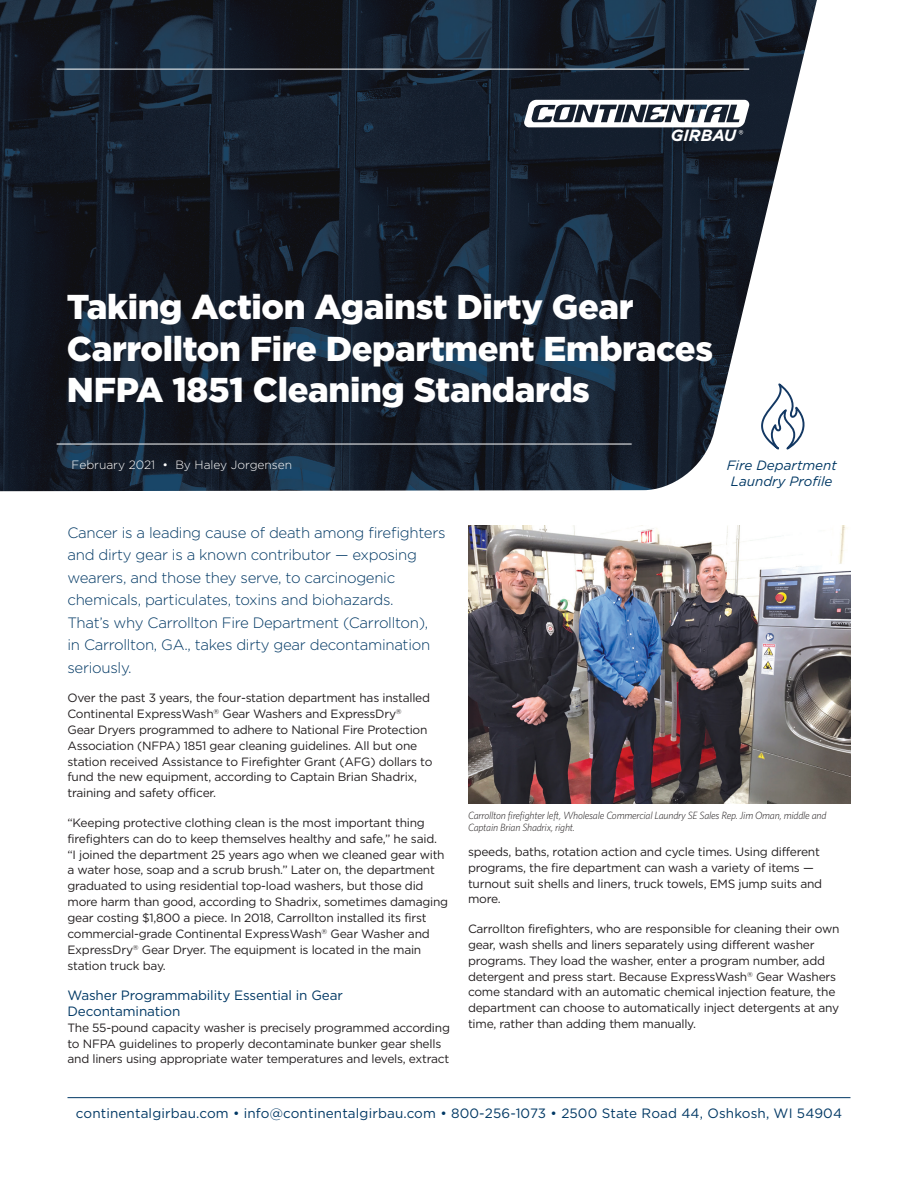
<style>
.page{position:relative;width:918px;height:1188px;background:#fff}
.page>*{position:absolute;margin:0;border:0;box-sizing:border-box;transform-origin:0 0}
.Headline{font:900 34.5px/41.4px "Gotham";letter-spacing:-.01em;color:#fff}
.t1{font:italic 700 16.2px "Gotham";color:#fff}
.First_Paragraph{font:300 15px/22.5px "Gotham";letter-spacing:-.02em;color:#003864}
.Address_Copy{font:13.5px "Gotham";letter-spacing:.01em;color:#003864}
.First_Paragraph-2{font:13.5px/16.2px "Gotham";letter-spacing:-.01em;color:#003864}
.Market_Segment{font:italic 13.5px/16.2px "Gotham";color:#003864;text-align:center}
.First_Paragraph-3{font:12px/15.9px "Gotham";letter-spacing:-.02em;color:#231f20}
.author{font:300 12px "Gotham";color:#fff}
.captions{font:italic 300 10.5px/12.6px "Whitney";letter-spacing:-.02em;color:#231f20}
</style>
<div class="page">
<img style="left:469px;top:525px;width:381px;height:279px">
<svg style="left:0;top:0;width:817px;height:492px;background:#252e39"></svg>
<hr style="left:57px;top:69px;width:692px;height:1px;background:#fff">
<svg style="left:524px;top:100px;width:225px;height:34px"></svg>
<hr style="left:57px;top:444px;width:575px;height:1px;background:#fff">
<hr style="left:68px;top:1097px;width:782px;height:1px;background:#003864">
<svg style="left:760px;top:383px;width:53px;height:67px"></svg>
<p class="t1" style="left:671px;top:126px;width:67px">GIRBAU</p>
<p class="Headline" style="left:67px;top:285px;width:648px">Taking Action Against Dirty Gear<br>Carrollton Fire Department Embraces<br>NFPA 1851 Cleaning Standards</p>
<p class="author" style="left:72px;top:458px;width:222px">February 2021 • By Haley Jorgensen</p>
<p class="Market_Segment" style="left:727px;top:457px;width:112px">Fire Department<br>Laundry Profile</p>
<p class="First_Paragraph" style="left:68px;top:521px;width:379px">Cancer is a leading cause of death among firefighters and dirty gear is a known contributor — exposing wearers, and those they serve, to carcinogenic chemicals, particulates, toxins and biohazards.<br>That’s why Carrollton Fire Department (Carrollton),<br>in Carrollton, GA., takes dirty gear decontamination seriously.</p>
<p class="First_Paragraph-3" style="left:68px;top:690px;width:366px">Over the past 3 years, the four-station department has installed Continental ExpressWash<sup>®</sup> Gear Washers and ExpressDry<sup>®<br></sup>Gear Dryers programmed to adhere to National Fire Protection Association (NFPA) 1851 gear cleaning guidelines. All but one station received Assistance to Firefighter Grant (AFG) dollars to fund the new equipment, according to Captain Brian Shadrix, training and safety officer.</p>
<p class="First_Paragraph-3" style="left:68px;top:814px;width:382px">“Keeping protective clothing clean is the most important thing firefighters can do to keep themselves healthy and safe,” he said. “I joined the department 25 years ago when we cleaned gear with a water hose, soap and a scrub brush.” Later on, the department graduated to using residential top-load washers, but those did more harm than good, according to Shadrix, sometimes damaging gear costing $1,800 a piece. In 2018, Carrollton installed its first commercial-grade Continental ExpressWash<sup>®</sup> Gear Washer and ExpressDry<sup>®</sup> Gear Dryer. The equipment is located in the main station truck bay.</p>
<p class="First_Paragraph-2" style="left:68px;top:986px;width:277px">Washer Programmability Essential in Gear<br>Decontamination</p>
<p class="First_Paragraph-3" style="left:68px;top:1019px;width:384px">The 55-pound capacity washer is precisely programmed according to NFPA guidelines to properly decontaminate bunker gear shells and liners using appropriate water temperatures and levels, extract</p>
<p class="captions" style="left:468px;top:809px;width:360px">Carrollton firefighter left, Wholesale Commercial Laundry SE Sales Rep. Jim Oman, middle and<br>Captain Brian Shadrix, right.</p>
<p class="First_Paragraph-3" style="left:468px;top:843px;width:356px">speeds, baths, rotation action and cycle times. Using different programs, the fire department can wash a variety of items — turnout suit shells and liners, truck towels, EMS jump suits and more.</p>
<p class="First_Paragraph-3" style="left:468px;top:920px;width:373px">Carrollton firefighters, who are responsible for cleaning their own gear, wash shells and liners separately using different washer programs. They load the washer, enter a program number, add detergent and press start. Because ExpressWash<sup>®</sup> Gear Washers come standard with an automatic chemical injection feature, the department can choose to automatically inject detergents at any time, rather than adding them manually.</p>
<p class="Address_Copy" style="left:76px;top:1106px;width:768px">continentalgirbau.com • info@continentalgirbau.com • 800-256-1073 • 2500 State Road 44, Oshkosh, WI 54904</p>
</div>
